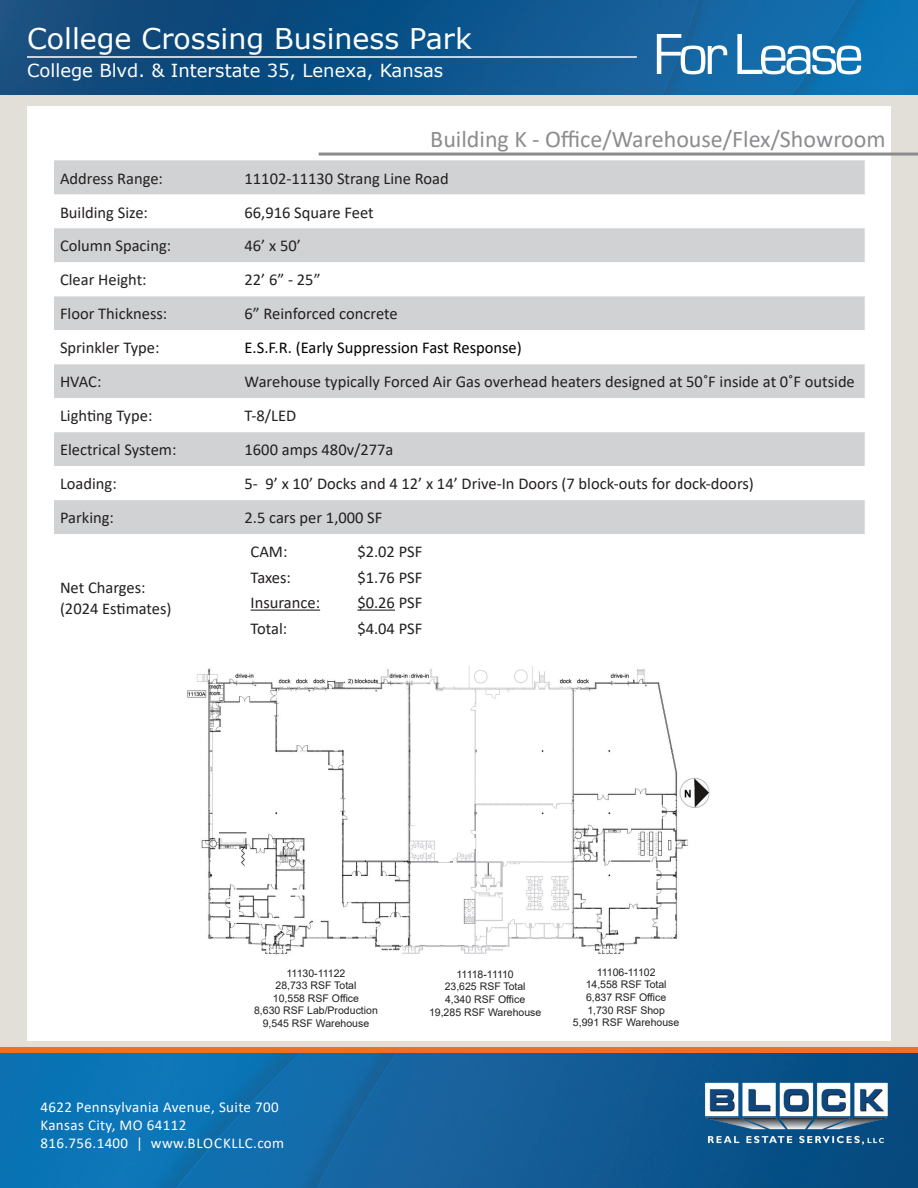
<style>
.page{position:relative;width:918px;height:1188px;background:#fff}
.page>*{position:absolute;margin:0;border:0;box-sizing:border-box;transform-origin:0 0}
.t1{font:60px "Eurostile";letter-spacing:-.075em;color:#fff}
.t2{font:28.5px "Verdana";color:#fff}
.t3{font:24px "Calibri";color:#8c8c8f}
.t4{font:18px "Verdana";color:#fff}
.t5{font:16.5px "Calibri";color:#231f20}
.t6{font:16.5px "Calibri";color:#000}
.t7{font:15px/18px "Calibri";letter-spacing:.025em;color:#fff}
.t8{font:10.5px "Arial";color:#231f20}
.t9{font:10.5px "Arial";letter-spacing:-.035em;color:#231f20}
.t10{font:10.5px "Arial";letter-spacing:-.075em;color:#231f20}
</style>
<div class="page">
<div style="left:0;top:93px;width:918px;height:978px;background:#e2dfd9"></div>
<img style="left:0;top:1053px;width:918px;height:135px">
<img style="left:701px;top:1073px;width:190px;height:75px">
<div style="left:0;top:1047px;width:918px;height:6px;background:#eb7125"></div>
<img style="left:0;top:0;width:918px;height:94px">
<hr style="left:27px;top:56px;width:610px;height:2px;background:#fff">
<div style="left:27px;top:107px;width:864px;height:934px;background:#fff"></div>
<hr style="left:319px;top:153px;width:599px;height:3px;background:#8c8c8f">
<svg style="left:54px;top:160px;width:811px;height:102px;fill:#d1d2d4"></svg>
<svg style="left:54px;top:296px;width:811px;height:315px"></svg>
<hr style="left:251px;top:610px;width:69px;height:1px;background:#231f20">
<hr style="left:357px;top:610px;width:38px;height:1px;background:#231f20">
<img style="left:187px;top:666px;width:523px;height:290px">
<h2 class="t2" style="left:27px;top:19px;width:446px">College Crossing Business Park</h2>
<p class="t4" style="left:27px;top:58px;width:418px">College Blvd. &amp; Interstate 35, Lenexa, Kansas</p>
<h1 class="t1" style="left:653px;top:22px;width:212px">For Lease</h1>
<p class="t3" style="left:430px;top:122px;width:457px">Building K - Office/Warehouse/Flex/Showroom</p>
<p class="t5" style="left:60px;top:167px;width:105px">Address Range:</p>
<p class="t5" style="left:245px;top:167px;width:206px">11102-11130 Strang Line Road</p>
<p class="t5" style="left:60px;top:201px;width:89px">Building Size:</p>
<p class="t5" style="left:245px;top:201px;width:131px">66,916 Square Feet</p>
<p class="t5" style="left:60px;top:235px;width:113px">Column Spacing:</p>
<p class="t5" style="left:245px;top:235px;width:58px">46’ x 50’</p>
<p class="t5" style="left:60px;top:269px;width:88px">Clear Height:</p>
<p class="t5" style="left:245px;top:269px;width:77px">22’ 6” - 25”</p>
<p class="t5" style="left:60px;top:302px;width:109px">Floor Thickness:</p>
<p class="t5" style="left:245px;top:302px;width:155px">6” Reinforced concrete</p>
<p class="t5" style="left:60px;top:336px;width:101px">Sprinkler Type:</p>
<p class="t6" style="left:245px;top:336px;width:279px">E.S.F.R. (Early Suppression Fast Response)</p>
<p class="t5" style="left:60px;top:370px;width:43px">HVAC:</p>
<p class="t5" style="left:245px;top:370px;width:612px">Warehouse typically Forced Air Gas overhead heaters designed at 50˚F inside at 0˚F outside</p>
<p class="t5" style="left:60px;top:404px;width:94px">Lighting Type:</p>
<p class="t5" style="left:245px;top:404px;width:53px">T-8/LED</p>
<p class="t5" style="left:60px;top:438px;width:118px">Electrical System:</p>
<p class="t5" style="left:245px;top:438px;width:150px">1600 amps 480v/277a</p>
<p class="t5" style="left:60px;top:472px;width:58px">Loading:</p>
<p class="t5" style="left:245px;top:472px;width:511px">5- 9’ x 10’ Docks and 4 12’ x 14’ Drive-In Doors (7 block-outs for dock-doors)</p>
<p class="t5" style="left:60px;top:506px;width:55px">Parking:</p>
<p class="t5" style="left:245px;top:506px;width:139px">2.5 cars per 1,000 SF</p>
<p class="t5" style="left:60px;top:576px;width:87px">Net Charges:</p>
<p class="t5" style="left:60px;top:597px;width:113px">(2024 Estimates)</p>
<p class="t5" style="left:251px;top:540px;width:38px">CAM:</p>
<p class="t5" style="left:357px;top:540px;width:67px">$2.02 PSF</p>
<p class="t5" style="left:251px;top:566px;width:42px">Taxes:</p>
<p class="t5" style="left:357px;top:566px;width:67px">$1.76 PSF</p>
<p class="t5" style="left:251px;top:591px;width:71px">Insurance:</p>
<p class="t5" style="left:357px;top:591px;width:67px">$0.26 PSF</p>
<p class="t5" style="left:251px;top:617px;width:38px">Total:</p>
<p class="t5" style="left:357px;top:617px;width:67px">$4.04 PSF</p>
<p class="t9" style="left:287px;top:966px;width:60px">11130-11122</p>
<p class="t8" style="left:276px;top:978px;width:82px">28,733 RSF Total</p>
<p class="t8" style="left:273px;top:991px;width:88px">10,558 RSF Office</p>
<p class="t8" style="left:254px;top:1003px;width:125px">8,630 RSF Lab/Production</p>
<p class="t8" style="left:263px;top:1016px;width:108px">9,545 RSF Warehouse</p>
<p class="t7" style="left:40px;top:1097px;width:245px">4622 Pennsylvania Avenue, Suite 700<br>Kansas City, MO 64112<br>816.756.1400 | www.BLOCKLLC.com</p>
<p class="t10" style="left:457px;top:967px;width:59px">11118-11110</p>
<p class="t8" style="left:445px;top:980px;width:82px">23,625 RSF Total</p>
<p class="t8" style="left:445px;top:992px;width:82px">4,340 RSF Office</p>
<p class="t8" style="left:429px;top:1005px;width:114px">19,285 RSF Warehouse</p>
<p class="t9" style="left:597px;top:965px;width:60px">11106-11102</p>
<p class="t8" style="left:586px;top:978px;width:82px">14,558 RSF Total</p>
<p class="t8" style="left:586px;top:990px;width:82px">6,837 RSF Office</p>
<p class="t8" style="left:587px;top:1003px;width:79px">1,730 RSF Shop</p>
<p class="t8" style="left:573px;top:1015px;width:108px">5,991 RSF Warehouse</p>
</div>
